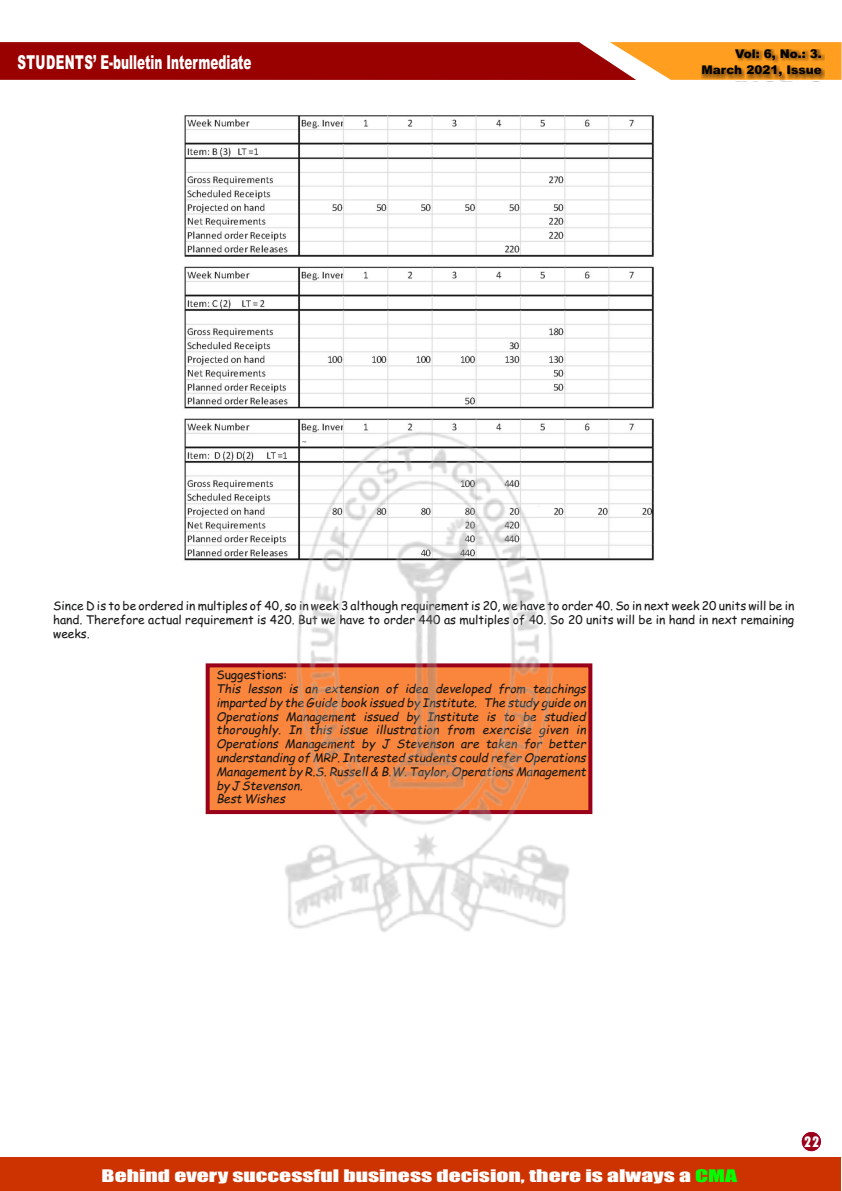
<style>
.page{position:relative;width:842px;height:1191px;background:#fff}
.page>*{position:absolute;margin:0;border:0;box-sizing:border-box;transform-origin:0 0}
.t1{font:900 19.2px "Arial";color:#fff;scale:.63 1}
.t2{font:16px "Impact";color:#fff;scale:1.48 1}
.t3{font:800 condensed 16px "Tw Cen";color:#fff}
.t4{font:italic 12px/13.8px "Comic Sans MS";color:#151616}
.t5{font:12px/13.8px "Comic Sans MS";color:#151616;text-align:justify}
.t6{font:900 12px/16.9px "Arial";color:#000;text-align:right}
.s1{color:#0f0}
</style>
<div class="page">
<div style="left:206px;top:663px;width:386px;height:151px;background:#fa853d;border:4px solid #99001a"></div>
<svg style="left:0;top:42px;width:841px;height:38px;background:#ab2110"></svg>
<div style="left:0;top:1157px;width:841px;height:34px;background:#c30"></div>
<div style="left:802px;top:1132px;width:19px;height:19px;background:#99001a;border-radius:50%"></div>
<img style="left:184px;top:115px;width:470px;height:446px">
<img style="left:261px;top:397px;width:315px;height:535px">
<div style="left:701px;top:49px;width:123px;height:32px;background:#000;opacity:.49"></div>
<h1 class="t1" style="left:17px;top:56px;width:373px">STUDENTS’ E-bulletin Intermediate</h1>
<p class="t6" style="left:702px;top:46px;width:122px">Vol: 6, No.: 3.<br>March 2021, Issue</p>
<p class="t5" style="left:53px;top:600px;width:743px">Since D is to be ordered in multiples of 40, so in week 3 although requirement is 20, we have to order 40. So in next week 20 units will be in hand. Therefore actual requirement is 420. But we have to order 440 as multiples of 40. So 20 units will be in hand in next remaining weeks.</p>
<p class="t5" style="left:216px;top:669px;width:72px">Suggestions:</p>
<p class="t4" style="left:216px;top:683px;width:371px">This lesson is an extension of idea developed from teachings imparted by the Guide book issued by Institute. The study guide on Operations Management issued by Institute is to be studied thoroughly. In this issue illustration from exercise given in Operations Management by J Stevenson are taken for better understanding of MRP. Interested students could refer Operations Management by R.S. Russell &amp; B.W. Taylor, Operations Management by J Stevenson.<br>Best Wishes</p>
<h2 class="t2" style="left:102px;top:1169px;width:431px">Behind every successful business decision, there is always a <span class="s1">CMA</span></h2>
<h2 class="t3" style="left:802px;top:1136px;width:19px">33i 2233</h2>
</div>
